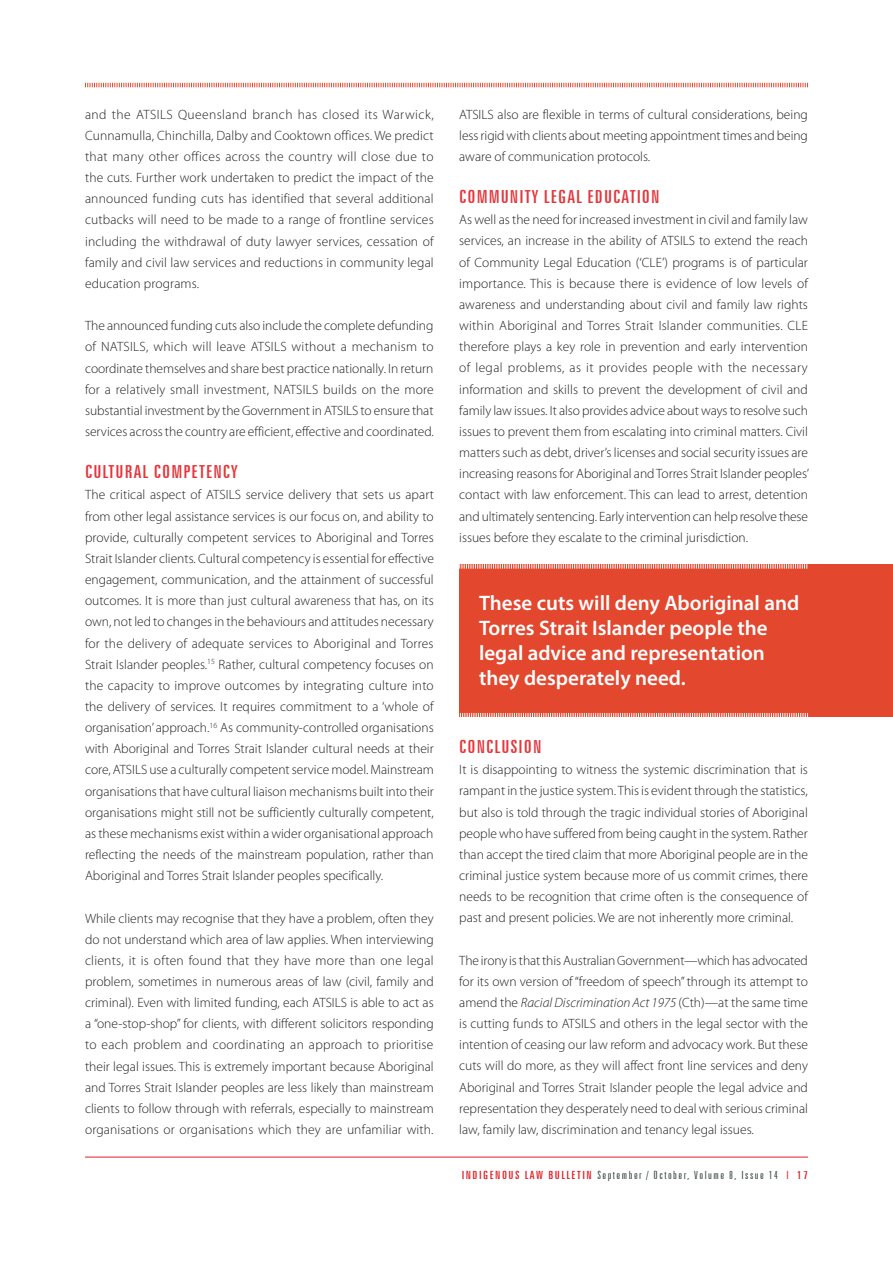
<style>
.page{position:relative;width:893px;height:1263px;background:#fff}
.page>*{position:absolute;margin:0;border:0;box-sizing:border-box;transform-origin:0 0}
.t1{font:600 21px/25.2px "Myriad Pro";color:#fff}
.t2{font:extra-condensed 18px "Zurich BT";letter-spacing:.05em;color:#e4363b;scale:1.15 1}
.t3{font:300 13.5px/21.1px "Myriad Pro";color:#231f20;text-align:justify}
.t4{font:300 extra-condensed 11.25px "Zurich BT";letter-spacing:.115em;color:#364141;scale:1.15 1}
.s1{font-style:italic}
.s2{font-weight:400;color:#e41f25}
.s3{color:#e41f25}
</style>
<div class="page">
<hr style="left:85px;top:1157px;width:723px;height:1px;background:#e41f25">
<svg style="left:85px;top:82px;width:723px;height:6px"></svg>
<div style="left:459px;top:564px;width:434px;height:152px;background:#e3472e"></div>
<svg style="left:460px;top:713px;width:348px;height:4px"></svg>
<svg style="left:459px;top:564px;width:348px;height:5px"></svg>
<p class="t3" style="left:85px;top:104px;width:350px">and the ATSILS Queensland branch has closed its Warwick, Cunnamulla, Chinchilla, Dalby and Cooktown offices. We predict that many other offices across the country will close due to the cuts. Further work undertaken to predict the impact of the announced funding cuts has identified that several additional cutbacks will need to be made to a range of frontline services including the withdrawal of duty lawyer services, cessation of family and civil law services and reductions in community legal education programs.</p>
<p class="t3" style="left:85px;top:315px;width:350px">The announced funding cuts also include the complete defunding of NATSILS, which will leave ATSILS without a mechanism to coordinate themselves and share best practice nationally. In return for a relatively small investment, NATSILS builds on the more substantial investment by the Government in ATSILS to ensure that services across the country are efficient, effective and coordinated.</p>
<h2 class="t2" style="left:85px;top:462px;width:134px">CULTURAL COMPETENCY</h2>
<p class="t3" style="left:85px;top:485px;width:350px">The critical aspect of ATSILS service delivery that sets us apart from other legal assistance services is our focus on, and ability to provide, culturally competent services to Aboriginal and Torres Strait Islander clients. Cultural competency is essential for effective engagement, communication, and the attainment of successful outcomes. It is more than just cultural awareness that has, on its own, not led to changes in the behaviours and attitudes necessary for the delivery of adequate services to Aboriginal and Torres Strait Islander peoples.<sup>15</sup> Rather, cultural competency focuses on the capacity to improve outcomes by integrating culture into the delivery of services. It requires commitment to a ‘whole of organisation’ approach.<sup>16</sup> As community-controlled organisations with Aboriginal and Torres Strait Islander cultural needs at their core, ATSILS use a culturally competent service model. Mainstream organisations that have cultural liaison mechanisms built into their organisations might still not be sufficiently culturally competent, as these mechanisms exist within a wider organisational approach reflecting the needs of the mainstream population, rather than Aboriginal and Torres Strait Islander peoples specifically.</p>
<p class="t3" style="left:85px;top:908px;width:350px">While clients may recognise that they have a problem, often they do not understand which area of law applies. When interviewing clients, it is often found that they have more than one legal problem, sometimes in numerous areas of law (civil, family and criminal). Even with limited funding, each ATSILS is able to act as a “one-stop-shop” for clients, with different solicitors responding to each problem and coordinating an approach to prioritise their legal issues. This is extremely important because Aboriginal and Torres Strait Islander peoples are less likely than mainstream clients to follow through with referrals, especially to mainstream organisations or organisations which they are unfamiliar with.</p>
<p class="t3" style="left:459px;top:104px;width:350px">ATSILS also are flexible in terms of cultural considerations, being less rigid with clients about meeting appointment times and being aware of communication protocols.</p>
<h2 class="t2" style="left:459px;top:187px;width:176px">COMMUNITY LEGAL EDUCATION</h2>
<p class="t3" style="left:459px;top:209px;width:351px">As well as the need for increased investment in civil and family law services, an increase in the ability of ATSILS to extend the reach of Community Legal Education (‘CLE’) programs is of particular importance. This is because there is evidence of low levels of awareness and understanding about civil and family law rights within Aboriginal and Torres Strait Islander communities. CLE therefore plays a key role in prevention and early intervention of legal problems, as it provides people with the necessary information and skills to prevent the development of civil and family law issues. It also provides advice about ways to resolve such issues to prevent them from escalating into criminal matters. Civil matters such as debt, driver’s licenses and social security issues are increasing reasons for Aboriginal and Torres Strait Islander peoples’ contact with law enforcement. This can lead to arrest, detention and ultimately sentencing. Early intervention can help resolve these issues before they escalate to the criminal jurisdiction.</p>
<h1 class="t1" style="left:479px;top:589px;width:322px">These cuts will deny Aboriginal and<br>Torres Strait Islander people the legal advice and representation they desperately need.</h1>
<h2 class="t2" style="left:459px;top:736px;width:73px">CONCLUSION</h2>
<p class="t3" style="left:459px;top:759px;width:350px">It is disappointing to witness the systemic discrimination that is rampant in the justice system. This is evident through the statistics, but also is told through the tragic individual stories of Aboriginal people who have suffered from being caught in the system. Rather than accept the tired claim that more Aboriginal people are in the criminal justice system because more of us commit crimes, there needs to be recognition that crime often is the consequence of past and present policies. We are not inherently more criminal.</p>
<p class="t3" style="left:459px;top:950px;width:350px">The irony is that this Australian Government—which has advocated for its own version of “freedom of speech” through its attempt to amend the <span class="s1">Racial Discrimination Act 1975</span> (Cth)—at the same time is cutting funds to ATSILS and others in the legal sector with the intention of ceasing our law reform and advocacy work. But these cuts will do more, as they will affect front line services and deny Aboriginal and Torres Strait Islander people the legal advice and representation they desperately need to deal with serious criminal law, family law, discrimination and tenancy legal issues.</p>
<p class="t4" style="left:462px;top:1169px;width:303px"><span class="s2">INDIGENOUS LAW BULLETIN</span> September / October, Volume 8, Issue 14 <span class="s3">I</span> <span class="s2">17</span></p>
</div>
